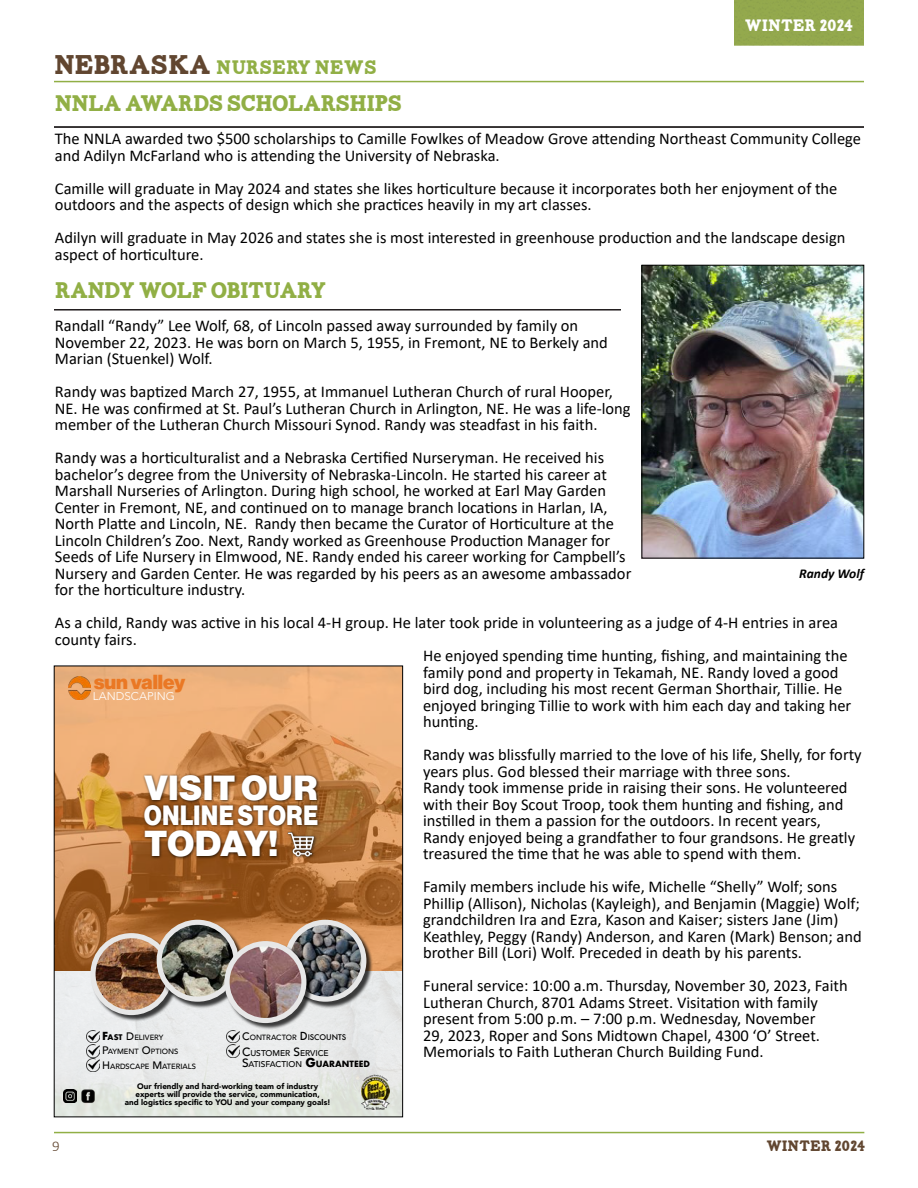
<style>
.page{position:relative;width:918px;height:1188px;background:#fff}
.page>*{position:absolute;margin:0;border:0;box-sizing:border-box;transform-origin:0 0}
.t1{font:900 35.25px "Neue Haas Display";letter-spacing:-.005em;color:#fff}
.t2{font:900 34.2px "Neue Haas Display";letter-spacing:.025em;color:#fff}
.t3{font:900 27.3px "Neue Haas Display";letter-spacing:.03em;color:#fff;scale:.85 1}
.Headline{font:22.5px "Carton";letter-spacing:-.035em;color:#91af45}
.t4{font:900 19.95px "Neue Haas Display";color:#ea7824}
.t5{font:19.5px "Carton";color:#91af45}
.Headline-2{font:16.5px/16.5px "Calibri";color:#000}
.t6{font:16.5px "Carton";letter-spacing:-.015em;color:#fff}
.t7{font:15px "Carton";letter-spacing:-.01em;color:#614630}
.t8{font:300 15px "Calibri";color:#614630}
.Headline-3{font:italic 700 13.5px "Calibri";color:#000}
.t9{font:300 11.25px "Avenir";color:#fff;scale:1.04 1}
.t10{font:500 8.4px/11.4px "Avenir";letter-spacing:-.005em;color:#000}
.t11{font:900 7.95px/7.9px "Avenir";letter-spacing:.005em;color:#000;text-align:center}
.t12{font:500 7.5px "Avenir";letter-spacing:-.005em;color:#000}
.s1{font-size:27px;color:#614630}
.s2{font-family:"Futura";font-weight:700;font-size:10.8px}
.s3{font-family:"Futura";font-weight:700}
.s4{font-size:10.8px}
.s5{font-family:"Futura";font-size:10.8px}
.s6{font-family:"Futura"}
.s7{font-size:12px}
.s8{font-family:"Futura";font-weight:700;font-size:12px}
</style>
<div class="page">
<hr style="left:54px;top:1132px;width:810px;height:1px;background:#91af45">
<hr style="left:54px;top:81px;width:810px;height:1px;background:#91af45">
<div style="left:734px;top:0;width:130px;height:45px;background:#93a84d"></div>
<hr style="left:54px;top:127px;width:810px;height:1px;background:#231f20">
<hr style="left:54px;top:309px;width:567px;height:1px;background:#231f20">
<hr style="left:54px;top:310px;width:567px;height:1px;background:#231f20">
<img style="left:644px;top:267px;width:218px;height:289px">
<div style="left:642px;top:265px;width:222px;height:293px;border:1px solid #000"></div>
<img style="left:56px;top:668px;width:345px;height:303px">
<div style="left:54px;top:971px;width:349px;height:146px;background:linear-gradient(to bottom,#ebecf0,#e3e6e0)"></div>
<div style="left:91px;top:934px;width:88px;height:88px;background:#000;opacity:.75"></div>
<img style="left:93px;top:936px;width:77px;height:77px;border-radius:38px">
<div style="left:90px;top:933px;width:82px;height:82px;border:5px solid #e7e7e7;border-radius:50%"></div>
<div style="left:285px;top:921px;width:88px;height:88px;background:#000;opacity:.75"></div>
<img style="left:287px;top:922px;width:77px;height:77px;border-radius:38px">
<div style="left:284px;top:920px;width:82px;height:82px;border:5px solid #e7e7e7;border-radius:50%"></div>
<div style="left:158px;top:921px;width:88px;height:88px;background:#000;opacity:.75"></div>
<img style="left:159px;top:922px;width:77px;height:77px;border-radius:38px">
<div style="left:157px;top:920px;width:82px;height:82px;border:5px solid #e7e7e7;border-radius:50%"></div>
<div style="left:225px;top:942px;width:88px;height:88px;background:#000;opacity:.75"></div>
<img style="left:227px;top:944px;width:77px;height:77px;border-radius:38px">
<div style="left:224px;top:941px;width:82px;height:82px;border:5px solid #e7e7e7;border-radius:50%"></div>
<div style="left:142px;top:773px;width:179px;height:88px;background:#000;opacity:.75"></div>
<svg style="left:86px;top:1030px;width:13px;height:42px"></svg>
<svg style="left:226px;top:1030px;width:13px;height:27px"></svg>
<img style="left:362px;top:1073px;width:28px;height:37px">
<svg style="left:63px;top:1089px;width:13px;height:13px"></svg>
<img style="left:80px;top:1088px;width:15px;height:15px">
<div style="left:286px;top:831px;width:32px;height:29px;background:#000;opacity:.75"></div>
<img style="left:287px;top:832px;width:29px;height:24px">
<img style="left:68px;top:677px;width:23px;height:23px">
<div style="left:54px;top:666px;width:349px;height:451px;border:1px solid #000"></div>
<p class="t5" style="left:54px;top:60px;width:324px"><span class="s1">NEBRASKA</span> NURSERY NEWS</p>
<p class="t6" style="left:745px;top:18px;width:110px">WINTER 2024</p>
<p class="Headline" style="left:55px;top:94px;width:349px">NNLA AWARDS SCHOLARSHIPS</p>
<p class="Headline-2" style="left:55px;top:130px;width:808px">The NNLA awarded two $500 scholarships to Camille Fowlkes of Meadow Grove attending Northeast Community College and Adilyn McFarland who is attending the University of Nebraska.</p>
<p class="Headline-2" style="left:55px;top:179px;width:784px">Camille will graduate in May 2024 and states she likes horticulture because it incorporates both her enjoyment of the outdoors and the aspects of design which she practices heavily in my art classes.</p>
<p class="Headline-2" style="left:55px;top:229px;width:792px">Adilyn will graduate in May 2026 and states she is most interested in greenhouse production and the landscape design aspect of horticulture.</p>
<p class="Headline" style="left:55px;top:281px;width:273px">RANDY WOLF OBITUARY</p>
<p class="Headline-2" style="left:55px;top:317px;width:555px">Randall “Randy” Lee Wolf, 68, of Lincoln passed away surrounded by family on<br>November 22, 2023. He was born on March 5, 1955, in Fremont, NE to Berkely and<br>Marian (Stuenkel) Wolf.</p>
<p class="Headline-2" style="left:55px;top:383px;width:577px">Randy was baptized March 27, 1955, at Immanuel Lutheran Church of rural Hooper,<br>NE. He was confirmed at St. Paul’s Lutheran Church in Arlington, NE. He was a life-long member of the Lutheran Church Missouri Synod. Randy was steadfast in his faith.</p>
<p class="Headline-2" style="left:55px;top:449px;width:578px">Randy was a horticulturalist and a Nebraska Certified Nurseryman. He received his bachelor’s degree from the University of Nebraska-Lincoln. He started his career at Marshall Nurseries of Arlington. During high school, he worked at Earl May Garden Center in Fremont, NE, and continued on to manage branch locations in Harlan, IA, North Platte and Lincoln, NE. Randy then became the Curator of Horticulture at the Lincoln Children’s Zoo. Next, Randy worked as Greenhouse Production Manager for Seeds of Life Nursery in Elmwood, NE. Randy ended his career working for Campbell’s Nursery and Garden Center. He was regarded by his peers as an awesome ambassador for the horticulture industry.</p>
<p class="Headline-2" style="left:55px;top:614px;width:785px">As a child, Randy was active in his local 4-H group. He later took pride in volunteering as a judge of 4-H entries in area county fairs.</p>
<p class="Headline-2" style="left:423px;top:647px;width:430px">He enjoyed spending time hunting, fishing, and maintaining the family pond and property in Tekamah, NE. Randy loved a good bird dog, including his most recent German Shorthair, Tillie. He enjoyed bringing Tillie to work with him each day and taking her hunting.</p>
<p class="Headline-2" style="left:423px;top:746px;width:440px">Randy was blissfully married to the love of his life, Shelly, for forty years plus. God blessed their marriage with three sons.</p>
<p class="Headline-2" style="left:423px;top:779px;width:434px">Randy took immense pride in raising their sons. He volunteered with their Boy Scout Troop, took them hunting and fishing, and instilled in them a passion for the outdoors. In recent years, Randy enjoyed being a grandfather to four grandsons. He greatly treasured the time that he was able to spend with them.</p>
<p class="Headline-2" style="left:423px;top:878px;width:440px">Family members include his wife, Michelle “Shelly” Wolf; sons Phillip (Allison), Nicholas (Kayleigh), and Benjamin (Maggie) Wolf; grandchildren Ira and Ezra, Kason and Kaiser; sisters Jane (Jim)<br>Keathley, Peggy (Randy) Anderson, and Karen (Mark) Benson; and brother Bill (Lori) Wolf. Preceded in death by his parents.</p>
<p class="Headline-2" style="left:423px;top:977px;width:426px">Funeral service: 10:00 a.m. Thursday, November 30, 2023, Faith Lutheran Church, 8701 Adams Street. Visitation with family present from 5:00 p.m. – 7:00 p.m. Wednesday, November<br>29, 2023, Roper and Sons Midtown Chapel, 4300 ‘O’ Street.<br>Memorials to Faith Lutheran Church Building Fund.</p>
<p class="Headline-3" style="left:799px;top:564px;width:66px">Randy Wolf</p>
<p class="t4" style="left:94px;top:670px;width:93px">sun valley</p>
<p class="t9" style="left:93px;top:689px;width:80px">LANDSCAPING</p>
<p class="t2" style="left:144px;top:768px;width:174px">VISIT OUR</p>
<p class="t3" style="left:144px;top:799px;width:206px">ONLINE STORE</p>
<p class="t1" style="left:145px;top:823px;width:135px">TODAY!</p>
<p class="t12" style="left:102px;top:1031px;width:63px"><span class="s2">F</span><span class="s3">AST</span> <span class="s4">D</span>ELIVERY</p>
<p class="t12" style="left:102px;top:1060px;width:96px"><span class="s4">H</span>ARDSCAPE <span class="s4">M</span>ATERIALS</p>
<p class="t12" style="left:242px;top:1031px;width:106px"><span class="s4">C</span>ONTRACTOR <span class="s5">D</span><span class="s6">ISCOUNTS</span></p>
<p class="t12" style="left:102px;top:1045px;width:78px"><span class="s4">P</span>AYMENT <span class="s4">O</span>PTIONS</p>
<p class="t10" style="left:242px;top:1047px;width:129px"><span class="s7">C</span>USTOMER <span class="s7">S</span>ERVICE<br><span class="s7">S</span>ATISFACTION <span class="s8">G</span><span class="s3">UARANTEED</span></p>
<p class="t11" style="left:125px;top:1082px;width:207px">Our friendly and hard-working team of industry experts will provide the service, communication,<br>and logistics specific to YOU and your company goals!</p>
<p class="t8" style="left:52px;top:1137px;width:9px">9</p>
<p class="t7" style="left:766px;top:1140px;width:101px">WINTER 2024</p>
</div>
